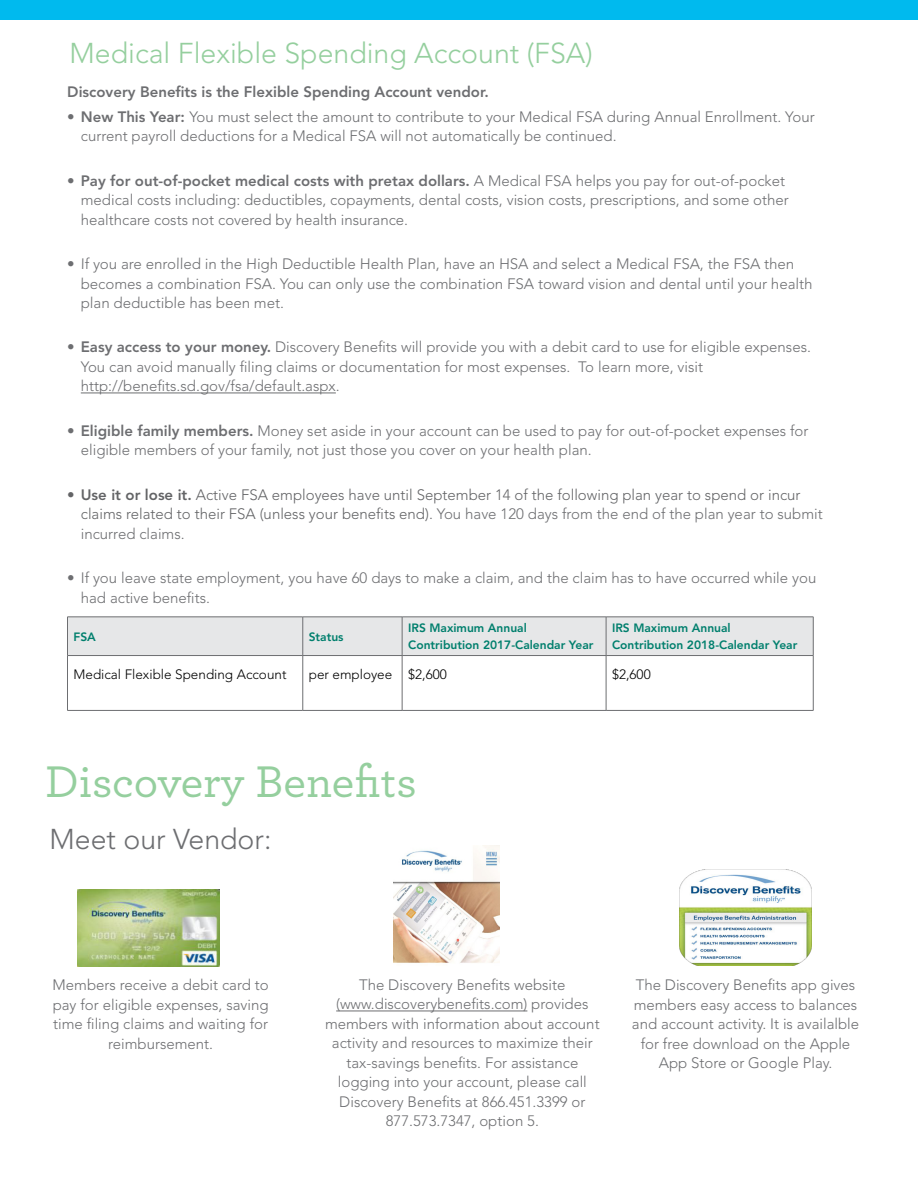
<style>
.page{position:relative;width:918px;height:1188px;background:#fff}
.page>*{position:absolute;margin:0;border:0;box-sizing:border-box;transform-origin:0 0}
.t1{font:500 46.5px "Archer";color:#95cf9e}
.t2{font:300 28.5px "Avenir LT Std";color:#95cf9e}
.t3{font:300 28.5px "Avenir LT Std";color:#6d6e71}
.t4{font:300 15px/19.5px "Avenir LT Std";color:#6d6e71}
.t5{font:300 15px/19.5px "Avenir LT Std";color:#636466}
.t6{font:800 15px "Avenir LT Std";color:#6d6e71}
.t7{font:300 13.5px "Avenir LT Std";color:#000}
.t8{font:800 12px/16.5px "Avenir LT Std";color:#007f6d}
.s1{font-weight:800}
.s2{color:#6d6e71}
</style>
<div class="page">
<div style="left:0;top:0;width:918px;height:19px;background:#00baee"></div>
<hr style="left:81px;top:393px;width:255px;height:1px;background:#6d6e71">
<div style="left:68px;top:618px;width:745px;height:37px;background:#e6e7e8"></div>
<hr style="left:402px;top:617px;width:1px;height:38px;background:#6d6e71">
<hr style="left:606px;top:617px;width:1px;height:38px;background:#6d6e71">
<hr style="left:303px;top:656px;width:1px;height:54px;background:#6d6e71">
<hr style="left:402px;top:656px;width:1px;height:54px;background:#6d6e71">
<hr style="left:606px;top:656px;width:1px;height:54px;background:#6d6e71">
<hr style="left:813px;top:656px;width:1px;height:54px;background:#6d6e71">
<hr style="left:67px;top:710px;width:236px;height:1px;background:#6d6e71">
<hr style="left:303px;top:710px;width:99px;height:1px;background:#6d6e71">
<hr style="left:402px;top:710px;width:204px;height:1px;background:#6d6e71">
<hr style="left:606px;top:710px;width:207px;height:1px;background:#6d6e71">
<hr style="left:67px;top:656px;width:1px;height:54px;background:#6d6e71">
<hr style="left:303px;top:617px;width:1px;height:38px;background:#6d6e71">
<hr style="left:67px;top:617px;width:236px;height:1px;background:#6d6e71">
<hr style="left:67px;top:617px;width:1px;height:38px;background:#6d6e71">
<hr style="left:303px;top:617px;width:99px;height:1px;background:#6d6e71">
<hr style="left:402px;top:617px;width:204px;height:1px;background:#6d6e71">
<hr style="left:606px;top:617px;width:207px;height:1px;background:#6d6e71">
<hr style="left:813px;top:617px;width:1px;height:38px;background:#6d6e71">
<hr style="left:67px;top:655px;width:236px;height:1px;background:#6d6e71">
<hr style="left:303px;top:655px;width:99px;height:1px;background:#6d6e71">
<hr style="left:402px;top:655px;width:204px;height:1px;background:#6d6e71">
<hr style="left:606px;top:655px;width:207px;height:1px;background:#6d6e71">
<img style="left:680px;top:869px;width:131px;height:97px">
<img style="left:78px;top:889px;width:142px;height:77px">
<hr style="left:336px;top:1011px;width:191px;height:1px;background:#6d6e71">
<img style="left:393px;top:846px;width:107px;height:117px">
<h2 class="t2" style="left:70px;top:37px;width:525px">Medical Flexible Spending Account (FSA)</h2>
<p class="t6" style="left:67px;top:83px;width:423px">Discovery Benefits is the Flexible Spending Account vendor.</p>
<p class="t4" style="left:81px;top:107px;width:735px;text-indent:-14px"><span class="s1">• New This Year:</span> You must select the amount to contribute to your Medical FSA during Annual Enrollment. Your current payroll deductions for a Medical FSA will not automatically be continued.</p>
<p class="t4" style="left:81px;top:171px;width:710px;text-indent:-13px"><span class="s1">• Pay for out-of-pocket medical costs with pretax dollars.</span> A Medical FSA helps you pay for out-of-pocket medical costs including: deductibles, copayments, dental costs, vision costs, prescriptions, and some other healthcare costs not covered by health insurance.</p>
<p class="t4" style="left:81px;top:254px;width:733px;text-indent:-14px">• If you are enrolled in the High Deductible Health Plan, have an HSA and select a Medical FSA, the FSA then becomes a combination FSA. You can only use the combination FSA toward vision and dental until your health plan deductible has been met.</p>
<p class="t4" style="left:81px;top:338px;width:732px;text-indent:-14px"><span class="s1">• Easy access to your money.</span> Discovery Benefits will provide you with a debit card to use for eligible expenses.<br>You can avoid manually filing claims or documentation for most expenses. To learn more, visit http://benefits.sd.gov/fsa/default.aspx.</p>
<p class="t4" style="left:81px;top:421px;width:729px;text-indent:-13px"><span class="s1">• Eligible family members.</span> Money set aside in your account can be used to pay for out-of-pocket expenses for eligible members of your family, not just those you cover on your health plan.</p>
<p class="t5" style="left:81px;top:485px;width:743px;text-indent:-13px"><span class="s1">• Use it or lose it.</span> Active FSA employees have until September 14 of the following plan year to spend or incur claims related to their FSA (unless your benefits end)<span class="s2">. You have 120 days from the end of the plan year to submit incurred claims.</span></p>
<p class="t4" style="left:81px;top:568px;width:737px;text-indent:-14px">• If you leave state employment, you have 60 days to make a claim, and the claim has to have occurred while you had active benefits.</p>
<p class="t8" style="left:74px;top:628px;width:24px">FSA</p>
<p class="t8" style="left:309px;top:628px;width:36px">Status</p>
<p class="t8" style="left:408px;top:620px;width:187px">IRS Maximum Annual<br>Contribution 2017-Calendar Year</p>
<p class="t8" style="left:612px;top:620px;width:187px">IRS Maximum Annual<br>Contribution 2018-Calendar Year</p>
<p class="t7" style="left:74px;top:667px;width:215px">Medical Flexible Spending Account</p>
<p class="t7" style="left:309px;top:667px;width:139px">per employee $2,600</p>
<p class="t7" style="left:612px;top:667px;width:40px">$2,600</p>
<h1 class="t1" style="left:45px;top:748px;width:373px">Discovery Benefits</h1>
<h2 class="t3" style="left:50px;top:823px;width:223px">Meet our Vendor:</h2>
<p class="t4" style="left:325px;top:975px;width:276px;text-align:center">The Discovery Benefits website (www.discoverybenefits.com) provides members with information about account activity and resources to maximize their tax-savings benefits. For assistance logging into your account, please call Discovery Benefits at 866.451.3399 or 877.573.7347, option 5.</p>
<p class="t4" style="left:53px;top:975px;width:218px;text-align:center">Members receive a debit card to pay for eligible expenses, saving time filing claims and waiting for reimbursement.</p>
<p class="t4" style="left:632px;top:975px;width:229px;text-align:center">The Discovery Benefits app gives members easy access to balances and account activity. It is availalble for free download on the Apple<br>App Store or Google Play.</p>
</div>
